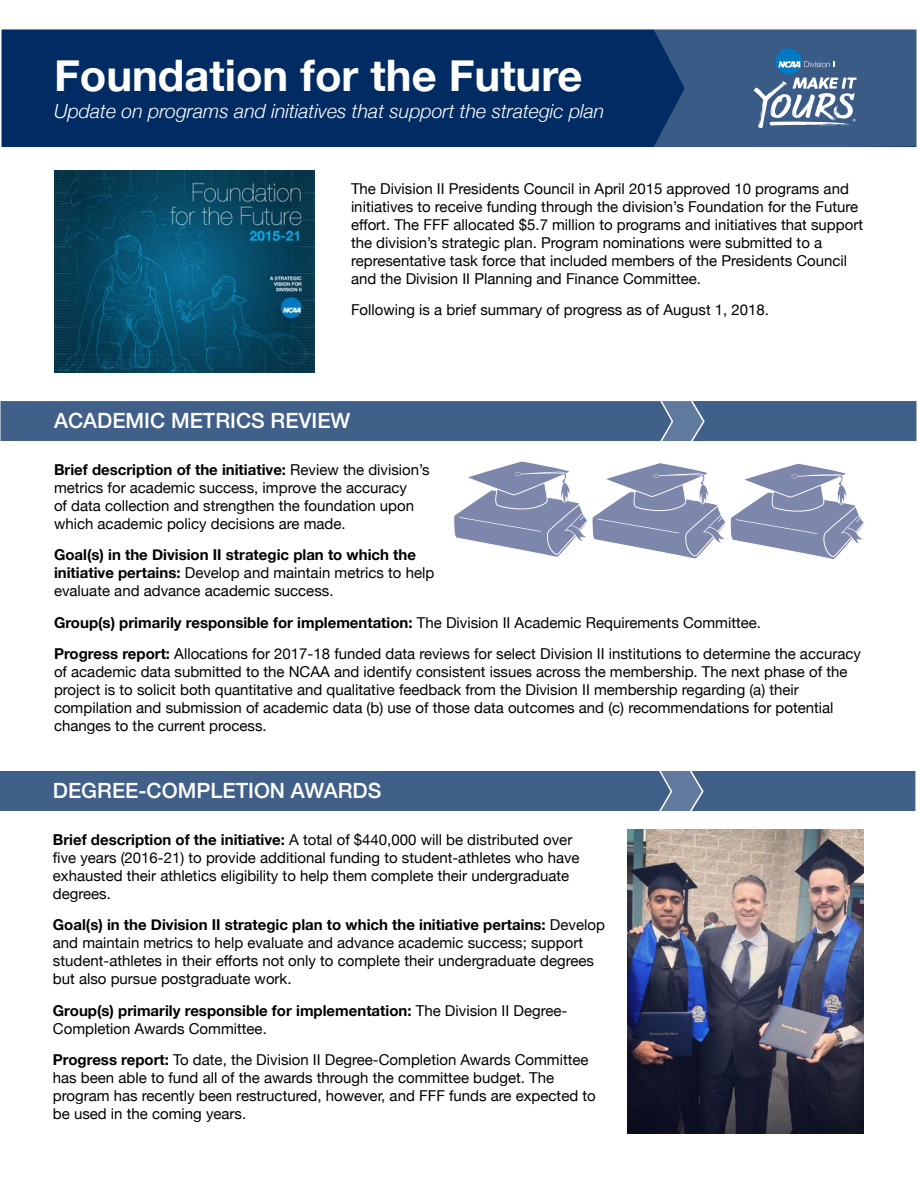
<style>
.page{position:relative;width:918px;height:1188px;background:#fff}
.page>*{position:absolute;margin:0;border:0;box-sizing:border-box;transform-origin:0 0}
.t1{font:700 43.5px "Helvetica Neue";color:#fff}
.t2{font:500 21px "Helvetica Neue";color:#fff}
.t3{font:italic 300 19.5px "Helvetica Neue";color:#fff}
.t4{font:15px/18px "Helvetica Neue";color:#000}
.t5{font:700 15px/18px "Helvetica Neue";color:#000}
.s1{font-weight:700}
.s2{font-weight:400}
</style>
<div class="page">
<div style="left:1px;top:29px;width:916px;height:119px;background:#002c63"></div>
<div style="left:0;top:28px;width:918px;height:121px;border:2px solid #fff"></div>
<svg style="left:653px;top:28px;width:265px;height:121px;background:#486890"></svg>
<img style="left:54px;top:171px;width:260px;height:202px">
<svg style="left:454px;top:461px;width:410px;height:98px"></svg>
<svg style="left:0;top:401px;width:917px;height:41px;background:#46658e"></svg>
<img style="left:627px;top:830px;width:237px;height:304px">
<div style="left:0;top:771px;width:916px;height:40px;background:#40608a"></div>
<h1 class="t1" style="left:54px;top:41px;width:530px">Foundation for the Future</h1>
<h3 class="t3" style="left:54px;top:95px;width:552px">Update on programs and initiatives that support the strategic plan</h3>
<p class="t4" style="left:351px;top:180px;width:514px">The Division II Presidents Council in April 2015 approved 10 programs and initiatives to receive funding through the division’s Foundation for the Future effort. The FFF allocated $5.7 million to programs and initiatives that support the division’s strategic plan. Program nominations were submitted to a representative task force that included members of the Presidents Council and the Division II Planning and Finance Committee.</p>
<p class="t4" style="left:351px;top:302px;width:420px">Following is a brief summary of progress as of August 1, 2018.</p>
<h2 class="t2" style="left:54px;top:403px;width:298px">ACADEMIC METRICS REVIEW</h2>
<p class="t4" style="left:54px;top:462px;width:377px"><span class="s1">Brief description of the initiative:</span> Review the division’s metrics for academic success, improve the accuracy<br>of data collection and strengthen the foundation upon which academic policy decisions are made.</p>
<p class="t4" style="left:54px;top:547px;width:382px"><span class="s1">Goal(s) in the Division II strategic plan to which the initiative pertains:</span> Develop and maintain metrics to help evaluate and advance academic success.</p>
<p class="t4" style="left:54px;top:608px;width:809px;line-height:31.5px"><span class="s1">Group(s) primarily responsible for implementation:</span> The Division II Academic Requirements Committee.<br><span class="s1">Progress report:</span> Allocations for 2017-18 funded data reviews for select Division II institutions to determine the accuracy</p>
<p class="t4" style="left:54px;top:664px;width:795px">of academic data submitted to the NCAA and identify consistent issues across the membership. The next phase of the project is to solicit both quantitative and qualitative feedback from the Division II membership regarding (a) their compilation and submission of academic data (b) use of those data outcomes and (c) recommendations for potential changes to the current process.</p>
<h2 class="t2" style="left:53px;top:773px;width:330px">DEGREE-COMPLETION AWARDS</h2>
<p class="t4" style="left:53px;top:831px;width:528px"><span class="s1">Brief description of the initiative:</span> A total of $440,000 will be distributed over five years (2016-21) to provide additional funding to student-athletes who have exhausted their athletics eligibility to help them complete their undergraduate degrees.</p>
<p class="t4" style="left:53px;top:917px;width:554px"><span class="s1">Goal(s) in the Division II strategic plan to which the initiative pertains:</span> Develop and maintain metrics to help evaluate and advance academic success; support student-athletes in their efforts not only to complete their undergraduate degrees but also pursue postgraduate work.</p>
<p class="t5" style="left:53px;top:1002px;width:516px">Group(s) primarily responsible for implementation: <span class="s2">The Division II Degree-<br>Completion Awards Committee.</span></p>
<p class="t4" style="left:53px;top:1052px;width:544px"><span class="s1">Progress report:</span> To date, the Division II Degree-Completion Awards Committee has been able to fund all of the awards through the committee budget. The program has recently been restructured, however, and FFF funds are expected to be used in the coming years.</p>
</div>
